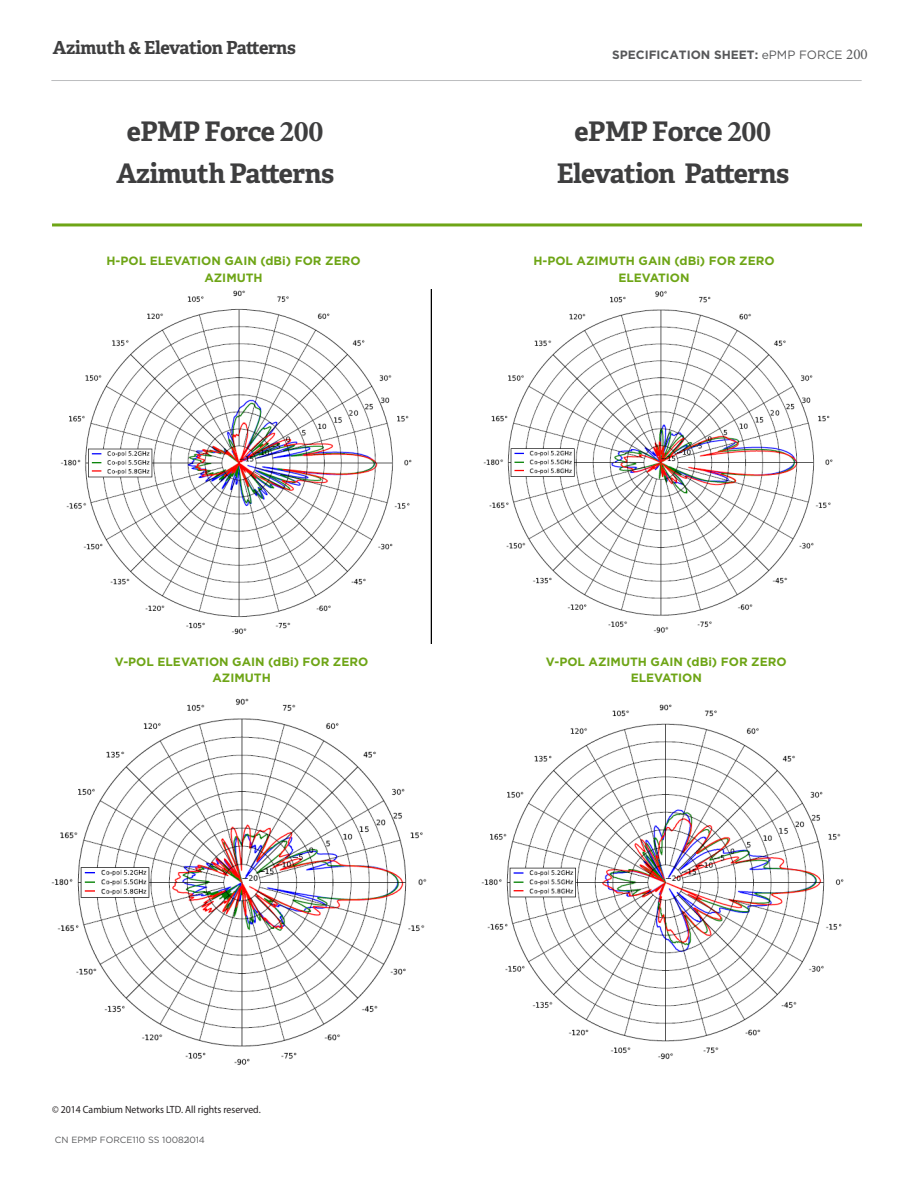
<style>
.page{position:relative;width:918px;height:1188px;background:#fff}
.page>*{position:absolute;margin:0;border:0;box-sizing:border-box;transform-origin:0 0}
.Main_Title{font:700 27px/41.8px "Adelle";letter-spacing:-.02em;color:#3e3e3f;text-align:center}
.t1{font:700 18px "Adelle";letter-spacing:-.02em;color:#3e3e3f}
.Specs_Sheet_Table_It{font:700 12px/16.5px "Gotham";color:#6ea516;text-align:center}
.t2{font:700 12px "Gotham";color:#57585a}
.t3{font:10.5px "Myriad Pro";color:#231f20;scale:.94 1}
.t4{font:9px "Gotham";color:#57585a}
.t5{font:9px "Gotham";color:#76787b}
.s1{font-weight:400}
.s2{font-family:"Minion Pro";font-weight:400;font-size:15px}
.s3{font-family:"Minion Pro";font-size:30px}
</style>
<div class="page">
<hr style="left:51px;top:80px;width:811px;height:1px;background:#bcbdc0">
<hr style="left:52px;top:223px;width:810px;height:3px;background:#6ea516">
<img style="left:60px;top:290px;width:372px;height:354px">
<img style="left:483px;top:290px;width:350px;height:343px">
<img style="left:51px;top:698px;width:376px;height:367px">
<img style="left:481px;top:704px;width:363px;height:356px">
<p class="t1" style="left:53px;top:36px;width:245px">Azimuth &amp; Elevation Patterns</p>
<p class="t2" style="left:612px;top:48px;width:257px">SPECIFICATION SHEET: <span class="s1">ePMP FORCE</span> <span class="s2">200</span></p>
<p class="Main_Title" style="left:116px;top:111px;width:219px">ePMP Force <span class="s3">200<br></span>Azimuth Patterns</p>
<p class="Main_Title" style="left:557px;top:111px;width:234px">ePMP Force <span class="s3">200<br></span>Elevation Patterns</p>
<p class="Specs_Sheet_Table_It" style="left:106px;top:253px;width:256px">H-POL ELEVATION GAIN (dBi) FOR ZERO</p>
<p class="Specs_Sheet_Table_It" style="left:204px;top:269px;width:60px">AZIMUTH</p>
<p class="Specs_Sheet_Table_It" style="left:533px;top:253px;width:243px">H-POL AZIMUTH GAIN (dBi) FOR ZERO</p>
<p class="Specs_Sheet_Table_It" style="left:618px;top:269px;width:73px">ELEVATION</p>
<p class="Specs_Sheet_Table_It" style="left:115px;top:653px;width:255px">V-POL ELEVATION GAIN (dBi) FOR ZERO<br>AZIMUTH</p>
<p class="Specs_Sheet_Table_It" style="left:546px;top:653px;width:242px">V-POL AZIMUTH GAIN (dBi) FOR ZERO</p>
<p class="Specs_Sheet_Table_It" style="left:631px;top:669px;width:73px">ELEVATION</p>
<p class="t3" style="left:52px;top:1103px;width:224px">© 2014 Cambium Networks LTD. All rights reserved.</p>
<p class="t5" style="left:53px;top:1135px;width:138px">CN EPMP1000 SA SS 01132014</p>
<p class="t4" style="left:55px;top:1135px;width:152px">CN EPMP FORCE110 SS 10082014</p>
</div>
